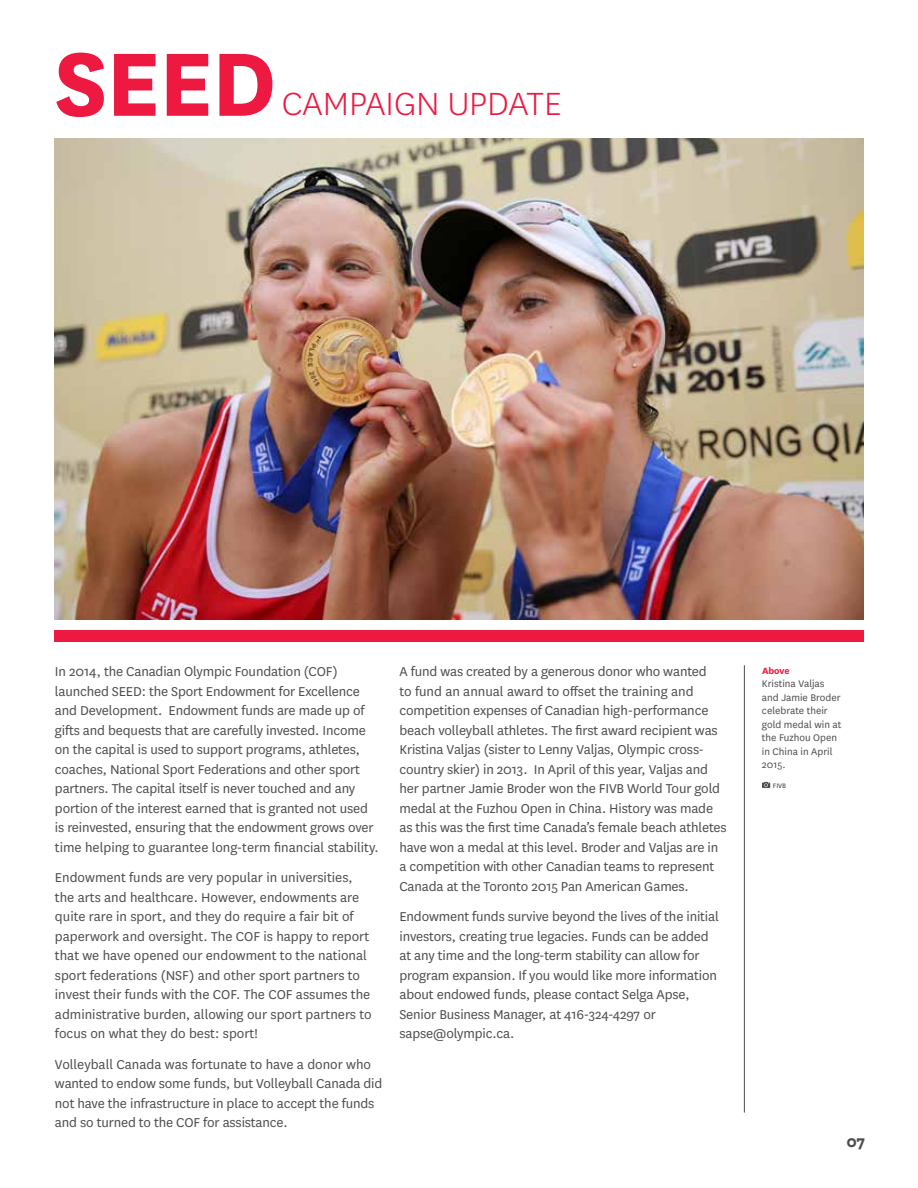
<style>
.page{position:relative;width:918px;height:1188px;background:#fff}
.page>*{position:absolute;margin:0;border:0;box-sizing:border-box;transform-origin:0 0}
.t1{font:700 105px "National";color:#ed1941}
.t2{font:300 37.5px "National";color:#ed1941}
.t3{font:700 18px "National";color:#4d4d4f}
.t4{font:15px/19.5px "National";letter-spacing:-.01em;color:#4d4d4f}
.t5{font:11.25px/13.5px "National";color:#4d4d4f}
.t6{font:700 10.5px "National";color:#ed1941}
.t7{font:7.5px "National";color:#4d4d4f}
</style>
<div class="page">
<img style="left:54px;top:138px;width:810px;height:481px">
<hr style="left:744px;top:665px;width:1px;height:448px;background:#4d4d4f">
<svg style="left:762px;top:782px;width:8px;height:6px"></svg>
<div style="left:54px;top:631px;width:810px;height:11px;background:#ed1941"></div>
<h1 class="t1" style="left:54px;top:9px;width:224px">SEED</h1>
<h2 class="t2" style="left:282px;top:80px;width:281px">CAMPAIGN UPDATE</h2>
<p class="t4" style="left:55px;top:662px;width:325px">In 2014, the Canadian Olympic Foundation (COF) launched SEED: the Sport Endowment for Excellence and Development. Endowment funds are made up of gifts and bequests that are carefully invested. Income on the capital is used to support programs, athletes, coaches, National Sport Federations and other sport partners. The capital itself is never touched and any portion of the interest earned that is granted not used is reinvested, ensuring that the endowment grows over time helping to guarantee long-term financial stability.</p>
<p class="t4" style="left:55px;top:867px;width:318px">Endowment funds are very popular in universities, the arts and healthcare. However, endowments are quite rare in sport, and they do require a fair bit of paperwork and oversight. The COF is happy to report that we have opened our endowment to the national sport federations (NSF) and other sport partners to invest their funds with the COF. The COF assumes the administrative burden, allowing our sport partners to focus on what they do best: sport!</p>
<p class="t4" style="left:55px;top:1054px;width:329px">Volleyball Canada was fortunate to have a donor who wanted to endow some funds, but Volleyball Canada did not have the infrastructure in place to accept the funds and so turned to the COF for assistance.</p>
<p class="t4" style="left:399px;top:662px;width:329px">A fund was created by a generous donor who wanted<br>to fund an annual award to offset the training and competition expenses of Canadian high-performance beach volleyball athletes. The first award recipient was Kristina Valjas (sister to Lenny Valjas, Olympic cross&shy;country skier) in 2013. In April of this year, Valjas and her partner Jamie Broder won the FIVB World Tour gold medal at the Fuzhou Open in China. History was made as this was the first time Canada’s female beach athletes have won a medal at this level. Broder and Valjas are in a competition with other Canadian teams to represent Canada at the Toronto 2015 Pan American Games.</p>
<p class="t4" style="left:399px;top:906px;width:321px">Endowment funds survive beyond the lives of the initial investors, creating true legacies. Funds can be added at any time and the long-term stability can allow for program expansion. If you would like more information about endowed funds, please contact Selga Apse, Senior Business Manager, at 416-324-4297 or sapse@olympic.ca.</p>
<p class="t6" style="left:762px;top:663px;width:29px">Above</p>
<p class="t5" style="left:762px;top:677px;width:81px">Kristina Valjas and Jamie Broder celebrate their gold medal win at the Fuzhou Open in China in April<br>2015.</p>
<p class="t7" style="left:773px;top:780px;width:15px">FIVB</p>
<p class="t3" style="left:846px;top:1129px;width:21px">07</p>
</div>
